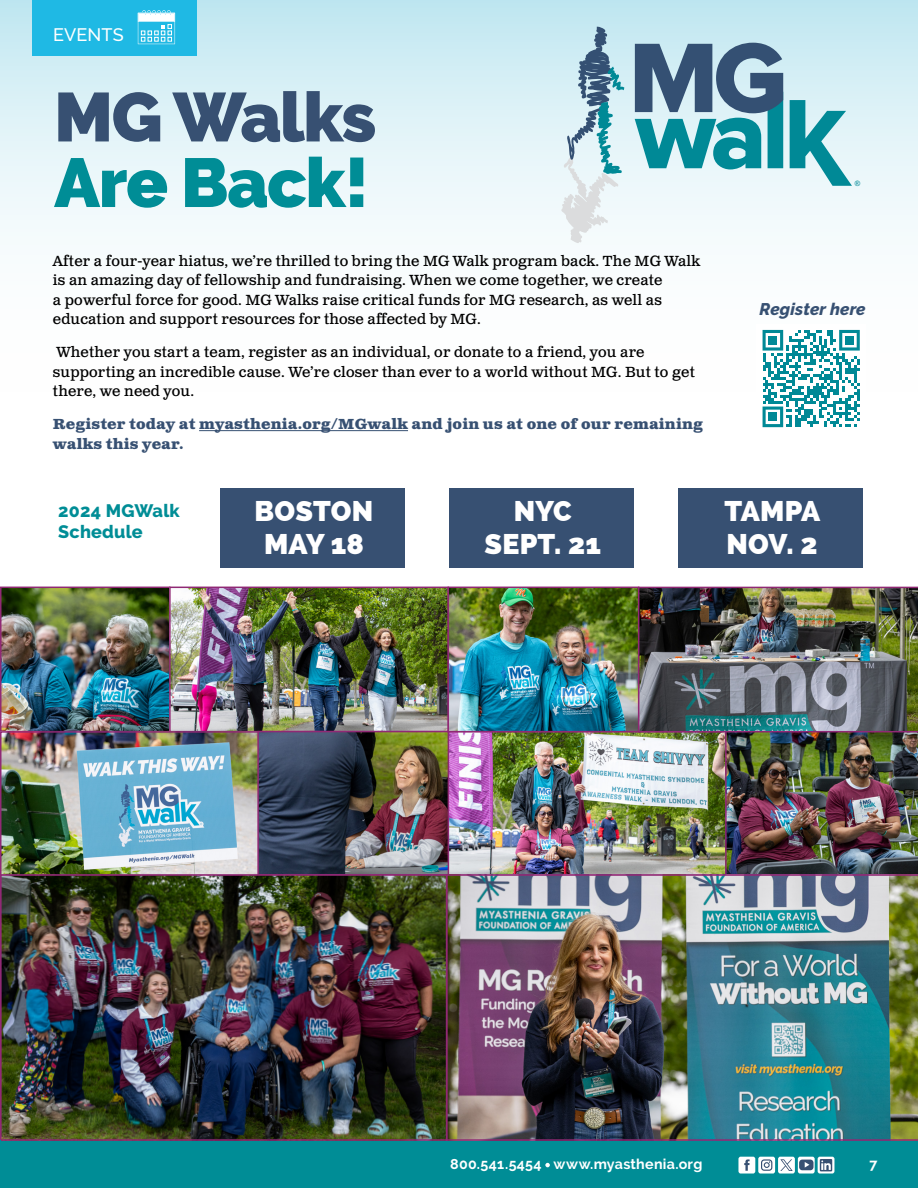
<style>
.page{position:relative;width:918px;height:1188px;background:#fff}
.page>*{position:absolute;margin:0;border:0;box-sizing:border-box;transform-origin:0 0}
.t1{font:900 69px "Raleway";letter-spacing:-.02em;color:#008d96}
.t2{font:900 69px "Raleway";letter-spacing:-.02em;color:#375072}
.t3{font:800 28.5px/33px "Raleway";letter-spacing:.01em;color:#fff;text-align:center}
.t4{font:800 18px/21px "Raleway";letter-spacing:.01em;color:#008d96}
.t5{font:500 18px "Raleway";letter-spacing:.01em;color:#fff}
.t6{font:italic 800 16.8px "Raleway";letter-spacing:.01em;color:#375072}
.t7{font:14.7px/19.5px "Clarendon Text Pro";letter-spacing:.01em;color:#000}
.t8{font:700 14.7px/19.5px "Clarendon Text Pro";letter-spacing:.01em;color:#375072}
.t9{font:700 14.25px "Raleway";letter-spacing:.02em;color:#fff}
.t10{font:7.35px "Arial";color:#008996}
</style>
<div class="page">
<div style="left:0;top:0;width:918px;height:419px;background:linear-gradient(to bottom,#caeaf3,#fff)"></div>
<img style="left:3px;top:590px;width:633px;height:139px">
<div style="left:0;top:587px;width:171px;height:145px;border:2px solid #902974"></div>
<div style="left:169px;top:587px;width:280px;height:145px;border:2px solid #902974"></div>
<img style="left:261px;top:734px;width:377px;height:139px">
<img style="left:3px;top:734px;width:254px;height:139px">
<div style="left:0;top:731px;width:261px;height:145px;border:2px solid #902974"></div>
<div style="left:257px;top:731px;width:192px;height:145px;border:2px solid #902974"></div>
<div style="left:448px;top:587px;width:191px;height:145px;border:2px solid #902974"></div>
<img style="left:638px;top:587px;width:280px;height:287px">
<img style="left:447px;top:874px;width:471px;height:265px">
<img style="left:0;top:874px;width:447px;height:265px">
<svg style="left:790px;top:100px;width:62px;height:86px;background:#7bc3cb"></svg>
<svg style="left:635px;top:43px;width:148px;height:126px;background:#5e96a9"></svg>
<svg style="left:561px;top:27px;width:63px;height:216px;background:#bcd4dd"></svg>
<hr style="left:199px;top:430px;width:209px;height:1px;background:#375072">
<div style="left:757px;top:324px;width:109px;height:109px;background:#fff"></div>
<svg style="left:763px;top:330px;width:97px;height:97px"></svg>
<div style="left:768px;top:336px;width:9px;height:9px;background:#008996"></div>
<div style="left:845px;top:336px;width:9px;height:9px;background:#008996"></div>
<div style="left:768px;top:412px;width:9px;height:9px;background:#008996"></div>
<div style="left:220px;top:488px;width:185px;height:80px;background:#375072"></div>
<div style="left:449px;top:488px;width:185px;height:80px;background:#375072"></div>
<div style="left:679px;top:488px;width:184px;height:80px;background:#375072"></div>
<hr style="left:0;top:1139px;width:918px;height:2px;background:#902974">
<div style="left:33px;top:0;width:164px;height:55px;background:#1fb9e4"></div>
<svg style="left:138px;top:10px;width:37px;height:34px"></svg>
<div style="left:0;top:1141px;width:918px;height:47px;background:#008d96"></div>
<svg style="left:545px;top:1163px;width:5px;height:4px"></svg>
<div style="left:738px;top:1157px;width:17px;height:17px;background:#fff;border-radius:2px"></div>
<svg style="left:744px;top:1159px;width:6px;height:12px"></svg>
<div style="left:758px;top:1157px;width:17px;height:17px;background:#fff;border-radius:2px"></div>
<div style="left:761px;top:1159px;width:11px;height:12px;border:1px solid #375072;border-radius:3px"></div>
<svg style="left:764px;top:1161px;width:6px;height:7px"></svg>
<div style="left:778px;top:1157px;width:17px;height:17px;background:#fff;border-radius:2px"></div>
<svg style="left:780px;top:1159px;width:13px;height:12px"></svg>
<svg style="left:798px;top:1157px;width:17px;height:17px"></svg>
<div style="left:799px;top:1160px;width:15px;height:10px;background:#375072;border-radius:3px"></div>
<svg style="left:805px;top:1162px;width:4px;height:6px"></svg>
<svg style="left:818px;top:1157px;width:16px;height:17px"></svg>
<svg style="left:820px;top:1159px;width:12px;height:12px"></svg>
<p class="t5" style="left:53px;top:24px;width:72px">EVENTS</p>
<h1 class="t2" style="left:54px;top:77px;width:324px">MG Walks</h1>
<h1 class="t1" style="left:54px;top:143px;width:317px">Are Back!</h1>
<p class="t7" style="left:53px;top:252px;width:649px">After a four-year hiatus, we’re thrilled to bring the MG Walk program back. The MG Walk is an amazing day of fellowship and fundraising. When we come together, we create<br>a powerful force for good. MG Walks raise critical funds for MG research, as well as education and support resources for those affected by MG.</p>
<p class="t7" style="left:53px;top:343px;width:644px">Whether you start a team, register as an individual, or donate to a friend, you are supporting an incredible cause. We’re closer than ever to a world without MG. But to get there, we need you.</p>
<p class="t8" style="left:53px;top:415px;width:652px">Register today at myasthenia.org/MGwalk and join us at one of our remaining walks this year.</p>
<p class="t10" style="left:855px;top:178px;width:7px">®</p>
<p class="t6" style="left:760px;top:300px;width:107px">Register here</p>
<p class="t4" style="left:58px;top:500px;width:123px">2024 MGWalk<br>Schedule</p>
<h2 class="t3" style="left:255px;top:494px;width:120px">BOSTON<br>MAY 18</h2>
<h2 class="t3" style="left:484px;top:494px;width:118px">NYC<br>SEPT. 21</h2>
<h2 class="t3" style="left:725px;top:494px;width:97px;text-align:left">TAMPA<br>NOV. 2</h2>
<p class="t9" style="left:450px;top:1156px;width:254px">800.541.5454 www.myasthenia.org</p>
<p class="t9" style="left:869px;top:1156px;width:9px">7</p>
</div>
